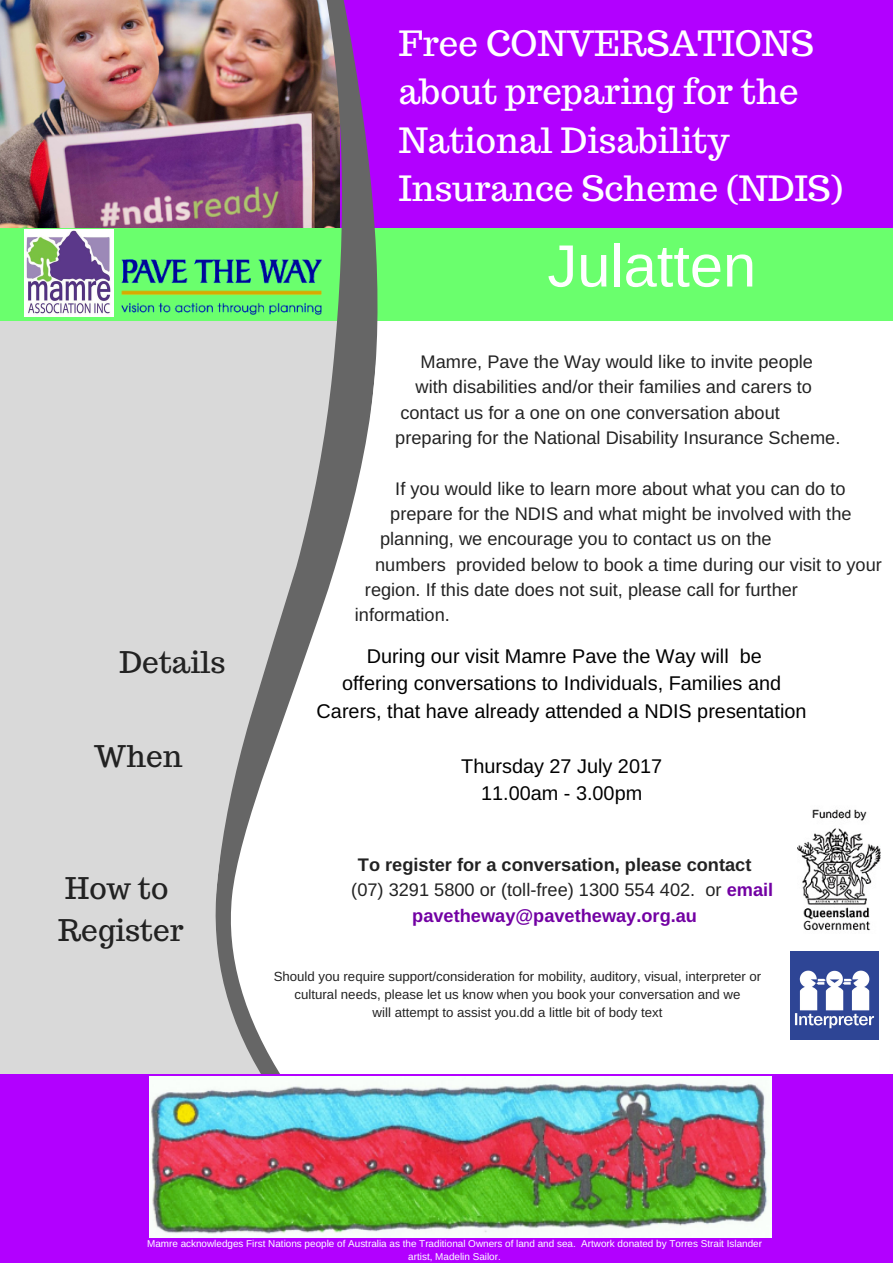
<style>
.page{position:relative;width:893px;height:1263px;background:#fff}
.page>*{position:absolute;margin:0;border:0;box-sizing:border-box;transform-origin:0 0}
.t1{font:59.62px "Arimo";color:#fff}
.t2{font:34.8px/48.4px "Trocchi";color:#fff}
.t3{font:29.78px/41.6px "Trocchi";color:#222}
.t4{font:19.88px/27.6px "Arimo";color:#000;text-align:center}
.t5{font:18.23px "Arimo";color:#222}
.t6{font:700 18.23px "Arimo";color:#222}
.t7{font:700 18.23px "Arimo";color:#7200a3}
.t8{font:13.27px/18px "Arimo";color:#222;text-align:center}
.t9{font:9.9px/13.5px "Arimo";color:#fff;text-align:center}
.s1{font-weight:700;color:#7200a3}
</style>
<div class="page">
<div style="left:0;top:299px;width:229px;height:796px;background:#d9d9d9"></div>
<img style="left:0;top:0;width:196px;height:228px">
<div style="left:340px;top:0;width:553px;height:299px;background:#b200ff"></div>
<div style="left:0;top:228px;width:893px;height:93px;background:#6aff6d"></div>
<div style="left:0;top:1087px;width:893px;height:176px;background:#b200ff"></div>
<svg style="left:196px;top:0;width:182px;height:1074px"></svg>
<img style="left:25px;top:229px;width:89px;height:87px">
<img style="left:798px;top:809px;width:82px;height:122px">
<div style="left:0;top:1074px;width:893px;height:13px;background:#b200ff"></div>
<img style="left:790px;top:951px;width:89px;height:89px">
<img style="left:121px;top:232px;width:200px;height:83px">
<div style="left:0;top:1089px;width:893px;height:120px;background:#b200ff"></div>
<img style="left:149px;top:1076px;width:623px;height:161px">
<h2 class="t2" style="left:399px;top:19px;width:446px">Free CONVERSATIONS about preparing for the<br>National Disability<br>Insurance Scheme (NDIS)</h2>
<h1 class="t1" style="left:547px;top:233px;width:210px">Julatten</h1>
<h3 class="t3" style="left:119px;top:641px;width:108px">Details</h3>
<h3 class="t3" style="left:94px;top:735px;width:90px">When</h3>
<h3 class="t3" style="left:58px;top:867px;width:127px">How to<br>Register</h3>
<p class="t5" style="left:421px;top:352px;width:394px">Mamre, Pave the Way would like to invite people</p>
<p class="t5" style="left:416px;top:377px;width:398px">with disabilities and/or their families and carers to</p>
<p class="t5" style="left:400px;top:402px;width:381px">contact us for a one on one conversation about</p>
<p class="t5" style="left:395px;top:428px;width:447px">preparing for the National Disability Insurance Scheme.</p>
<p class="t5" style="left:395px;top:478px;width:452px">If you would like to learn more about what you can do to</p>
<p class="t5" style="left:390px;top:504px;width:463px">prepare for the NDIS and what might be involved with the</p>
<p class="t5" style="left:380px;top:529px;width:393px">planning, we encourage you to contact us on the</p>
<p class="t5" style="left:375px;top:554px;width:508px">numbers provided below to book a time during our visit to your</p>
<p class="t5" style="left:365px;top:580px;width:434px">region. If this date does not suit, please call for further</p>
<p class="t5" style="left:355px;top:605px;width:97px">information.</p>
<p class="t4" style="left:317px;top:642px;width:491px">During our visit Mamre Pave the Way will be<br>offering conversations to Individuals, Families and<br>Carers, that have already attended a NDIS presentation</p>
<p class="t4" style="left:461px;top:752px;width:202px">Thursday 27 July 2017<br>11.00am - 3.00pm</p>
<p class="t6" style="left:358px;top:854px;width:395px">To register for a conversation, please contact</p>
<p class="t5" style="left:351px;top:880px;width:423px">(07) 3291 5800 or (toll-free) 1300 554 402. or <span class="s1">email</span></p>
<p class="t7" style="left:412px;top:905px;width:286px">pavetheway@pavetheway.org.au</p>
<p class="t8" style="left:274px;top:967px;width:489px">Should you require support/consideration for mobility, auditory, visual, interpreter or cultural needs, please let us know when you book your conversation and we<br>will attempt to assist you.dd a little bit of body text</p>
<p class="t9" style="left:147px;top:1237px;width:616px">Mamre acknowledges First Nations people of Australia as the Traditional Owners of land and sea. Artwork donated by Torres Strait Islander artist, Madelin Sailor.</p>
</div>
